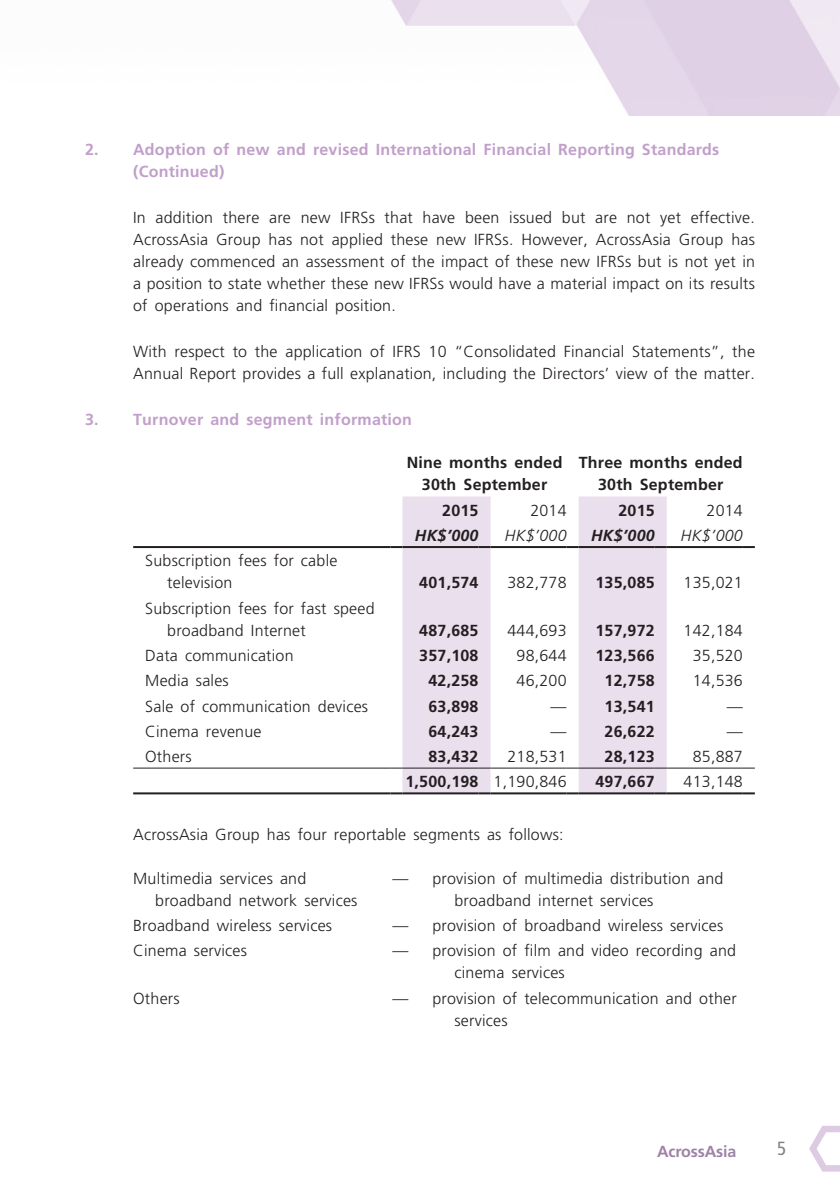
<style>
.page{position:relative;width:840px;height:1191px;background:#fff}
.page>*{position:absolute;margin:0;border:0;box-sizing:border-box;transform-origin:0 0}
.t1{font:condensed 19px "Frutiger LT Std";color:#808285}
._26___P2__Note{font:300 16px/22px "Frutiger LT Std";letter-spacing:.015em;color:#231f20;text-align:justify}
._02_Note_Text{font:300 16px/22px "Frutiger LT Std";letter-spacing:.015em;color:#231f20}
._29_Table_Stub__Note{font:300 16px/22px "Frutiger LT Std";letter-spacing:.015em;color:#231f20}
._02_Note_Text-2{font:700 16px/22px "Frutiger LT Std";letter-spacing:.015em;color:#231f20;text-align:center}
._17_H1__Note{font:700 16px/22px "Frutiger LT Std";letter-spacing:.015em;color:#c19fca}
._02_Note_Text-3{font:italic 700 16px "Frutiger LT Std";letter-spacing:.015em;color:#231f20}
._02_Note_Text-4{font:italic 300 16px "Frutiger LT Std";letter-spacing:.015em;color:#231f20}
.t2{font:700 16px "Frutiger LT Std";letter-spacing:-.01em;color:#9e83a7}
</style>
<div class="page">
<svg style="left:809px;top:1125px;width:30px;height:46px"></svg>
<img style="left:391px;top:0;width:448px;height:115px">
<svg style="left:402px;top:496px;width:264px;height:296px;fill:#eadfed"></svg>
<hr style="left:133px;top:546px;width:257px;height:2px;background:#231f20">
<svg style="left:390px;top:546px;width:12px;height:2px"></svg>
<hr style="left:402px;top:546px;width:76px;height:2px;background:#231f20">
<svg style="left:478px;top:546px;width:12px;height:2px"></svg>
<hr style="left:490px;top:546px;width:76px;height:2px;background:#231f20">
<svg style="left:566px;top:546px;width:12px;height:2px"></svg>
<hr style="left:578px;top:546px;width:76px;height:2px;background:#231f20">
<svg style="left:654px;top:546px;width:12px;height:2px"></svg>
<hr style="left:666px;top:546px;width:76px;height:2px;background:#231f20">
<svg style="left:742px;top:546px;width:12px;height:2px"></svg>
<hr style="left:133px;top:792px;width:257px;height:2px;background:#231f20">
<svg style="left:390px;top:792px;width:12px;height:2px"></svg>
<hr style="left:402px;top:792px;width:76px;height:2px;background:#231f20">
<svg style="left:478px;top:792px;width:12px;height:2px"></svg>
<hr style="left:490px;top:792px;width:76px;height:2px;background:#231f20">
<svg style="left:566px;top:792px;width:12px;height:2px"></svg>
<hr style="left:578px;top:792px;width:76px;height:2px;background:#231f20">
<svg style="left:654px;top:792px;width:12px;height:2px"></svg>
<hr style="left:666px;top:792px;width:76px;height:2px;background:#231f20">
<svg style="left:742px;top:792px;width:12px;height:2px"></svg>
<hr style="left:133px;top:767px;width:257px;height:1px;background:#231f20">
<svg style="left:390px;top:767px;width:12px;height:1px"></svg>
<hr style="left:402px;top:767px;width:76px;height:1px;background:#231f20">
<svg style="left:478px;top:767px;width:12px;height:1px"></svg>
<hr style="left:490px;top:767px;width:76px;height:1px;background:#231f20">
<svg style="left:566px;top:767px;width:12px;height:1px"></svg>
<hr style="left:578px;top:767px;width:76px;height:1px;background:#231f20">
<svg style="left:654px;top:767px;width:12px;height:1px"></svg>
<hr style="left:666px;top:767px;width:76px;height:1px;background:#231f20">
<svg style="left:742px;top:767px;width:12px;height:1px"></svg>
<p class="_17_H1__Note" style="left:133px;top:139px;width:587px;text-indent:-48px">2. Adoption of new and revised International Financial Reporting Standards (Continued)</p>
<p class="_26___P2__Note" style="left:133px;top:207px;width:623px">In addition there are new IFRSs that have been issued but are not yet effective.<br>AcrossAsia Group has not applied these new IFRSs. However, AcrossAsia Group has already commenced an assessment of the impact of these new IFRSs but is not yet in a position to state whether these new IFRSs would have a material impact on its results of operations and financial position.</p>
<p class="_26___P2__Note" style="left:133px;top:341px;width:623px">With respect to the application of IFRS 10 “Consolidated Financial Statements”, the<br>Annual Report provides a full explanation, including the Directors’ view of the matter.</p>
<p class="_17_H1__Note" style="left:85px;top:409px;width:328px">3. Turnover and segment information</p>
<p class="_02_Note_Text-2" style="left:406px;top:452px;width:157px">Nine months ended<br>30th September</p>
<p class="_02_Note_Text-2" style="left:578px;top:452px;width:165px">Three months ended<br>30th September</p>
<p class="_02_Note_Text-2" style="left:442px;top:499px;width:38px">2015</p>
<p class="_02_Note_Text" style="left:530px;top:499px;width:38px">2014</p>
<p class="_02_Note_Text-2" style="left:618px;top:499px;width:38px">2015</p>
<p class="_02_Note_Text" style="left:706px;top:499px;width:38px">2014</p>
<p class="_02_Note_Text-3" style="left:414px;top:526px;width:65px">HK$’000</p>
<p class="_02_Note_Text-4" style="left:504px;top:526px;width:63px">HK$’000</p>
<p class="_02_Note_Text-3" style="left:590px;top:526px;width:65px">HK$’000</p>
<p class="_02_Note_Text-4" style="left:680px;top:526px;width:63px">HK$’000</p>
<p class="_29_Table_Stub__Note" style="left:167px;top:550px;width:172px;text-indent:-22px">Subscription fees for cable television</p>
<p class="_02_Note_Text-2" style="left:419px;top:572px;width:61px">401,574</p>
<p class="_02_Note_Text" style="left:507px;top:572px;width:61px">382,778</p>
<p class="_02_Note_Text-2" style="left:595px;top:572px;width:61px">135,085</p>
<p class="_02_Note_Text" style="left:683px;top:572px;width:61px">135,021</p>
<p class="_29_Table_Stub__Note" style="left:167px;top:597px;width:209px;text-indent:-22px">Subscription fees for fast speed broadband Internet</p>
<p class="_02_Note_Text-2" style="left:419px;top:619px;width:61px">487,685</p>
<p class="_02_Note_Text" style="left:507px;top:619px;width:61px">444,693</p>
<p class="_02_Note_Text-2" style="left:595px;top:619px;width:61px">157,972</p>
<p class="_02_Note_Text" style="left:683px;top:619px;width:61px">142,184</p>
<p class="_29_Table_Stub__Note" style="left:145px;top:644px;width:150px">Data communication</p>
<p class="_02_Note_Text-2" style="left:419px;top:644px;width:61px">357,108</p>
<p class="_02_Note_Text" style="left:516px;top:644px;width:52px">98,644</p>
<p class="_02_Note_Text-2" style="left:595px;top:644px;width:61px">123,566</p>
<p class="_02_Note_Text" style="left:692px;top:644px;width:52px">35,520</p>
<p class="_29_Table_Stub__Note" style="left:145px;top:670px;width:85px">Media sales</p>
<p class="_02_Note_Text-2" style="left:428px;top:669px;width:52px">42,258</p>
<p class="_02_Note_Text" style="left:516px;top:670px;width:52px">46,200</p>
<p class="_02_Note_Text-2" style="left:604px;top:669px;width:52px">12,758</p>
<p class="_02_Note_Text" style="left:692px;top:670px;width:52px">14,536</p>
<p class="_29_Table_Stub__Note" style="left:145px;top:695px;width:224px">Sale of communication devices</p>
<p class="_02_Note_Text-2" style="left:428px;top:695px;width:52px">63,898</p>
<p class="_02_Note_Text" style="left:550px;top:695px;width:17px">—</p>
<p class="_02_Note_Text-2" style="left:604px;top:695px;width:52px">13,541</p>
<p class="_02_Note_Text" style="left:726px;top:695px;width:17px">—</p>
<p class="_29_Table_Stub__Note" style="left:145px;top:720px;width:118px">Cinema revenue</p>
<p class="_02_Note_Text-2" style="left:428px;top:720px;width:52px">64,243</p>
<p class="_02_Note_Text" style="left:550px;top:720px;width:17px">—</p>
<p class="_02_Note_Text-2" style="left:604px;top:720px;width:52px">26,622</p>
<p class="_02_Note_Text" style="left:726px;top:720px;width:17px">—</p>
<p class="_29_Table_Stub__Note" style="left:145px;top:746px;width:48px">Others</p>
<p class="_02_Note_Text-2" style="left:428px;top:745px;width:52px">83,432</p>
<p class="_02_Note_Text" style="left:507px;top:746px;width:61px">218,531</p>
<p class="_02_Note_Text-2" style="left:604px;top:745px;width:52px">28,123</p>
<p class="_02_Note_Text" style="left:692px;top:746px;width:52px">85,887</p>
<p class="_02_Note_Text-2" style="left:405px;top:771px;width:74px">1,500,198</p>
<p class="_02_Note_Text" style="left:493px;top:771px;width:74px">1,190,846</p>
<p class="_02_Note_Text-2" style="left:595px;top:771px;width:61px">497,667</p>
<p class="_02_Note_Text" style="left:683px;top:771px;width:61px">413,148</p>
<p class="_26___P2__Note" style="left:133px;top:824px;width:431px">AcrossAsia Group has four reportable segments as follows:</p>
<p class="_29_Table_Stub__Note" style="left:155px;top:867px;width:204px;text-indent:-22px">Multimedia services and broadband network services</p>
<p class="_02_Note_Text" style="left:392px;top:867px;width:17px">—</p>
<p class="_02_Note_Text" style="left:454px;top:867px;width:270px;text-indent:-22px">provision of multimedia distribution and broadband internet services</p>
<p class="_29_Table_Stub__Note" style="left:133px;top:914px;width:200px">Broadband wireless services</p>
<p class="_02_Note_Text" style="left:392px;top:914px;width:17px">—</p>
<p class="_02_Note_Text" style="left:432px;top:914px;width:292px">provision of broadband wireless services</p>
<p class="_29_Table_Stub__Note" style="left:133px;top:940px;width:115px">Cinema services</p>
<p class="_02_Note_Text" style="left:392px;top:940px;width:17px">—</p>
<p class="_02_Note_Text" style="left:454px;top:940px;width:283px;text-indent:-22px">provision of film and video recording and cinema services</p>
<p class="_02_Note_Text" style="left:133px;top:987px;width:48px">Others</p>
<p class="_02_Note_Text" style="left:392px;top:987px;width:17px">—</p>
<p class="_02_Note_Text" style="left:454px;top:987px;width:283px;text-indent:-22px">provision of telecommunication and other services</p>
<p class="t2" style="left:656px;top:1141px;width:81px">AcrossAsia</p>
<p class="t1" style="left:776px;top:1137px;width:11px">5</p>
</div>
